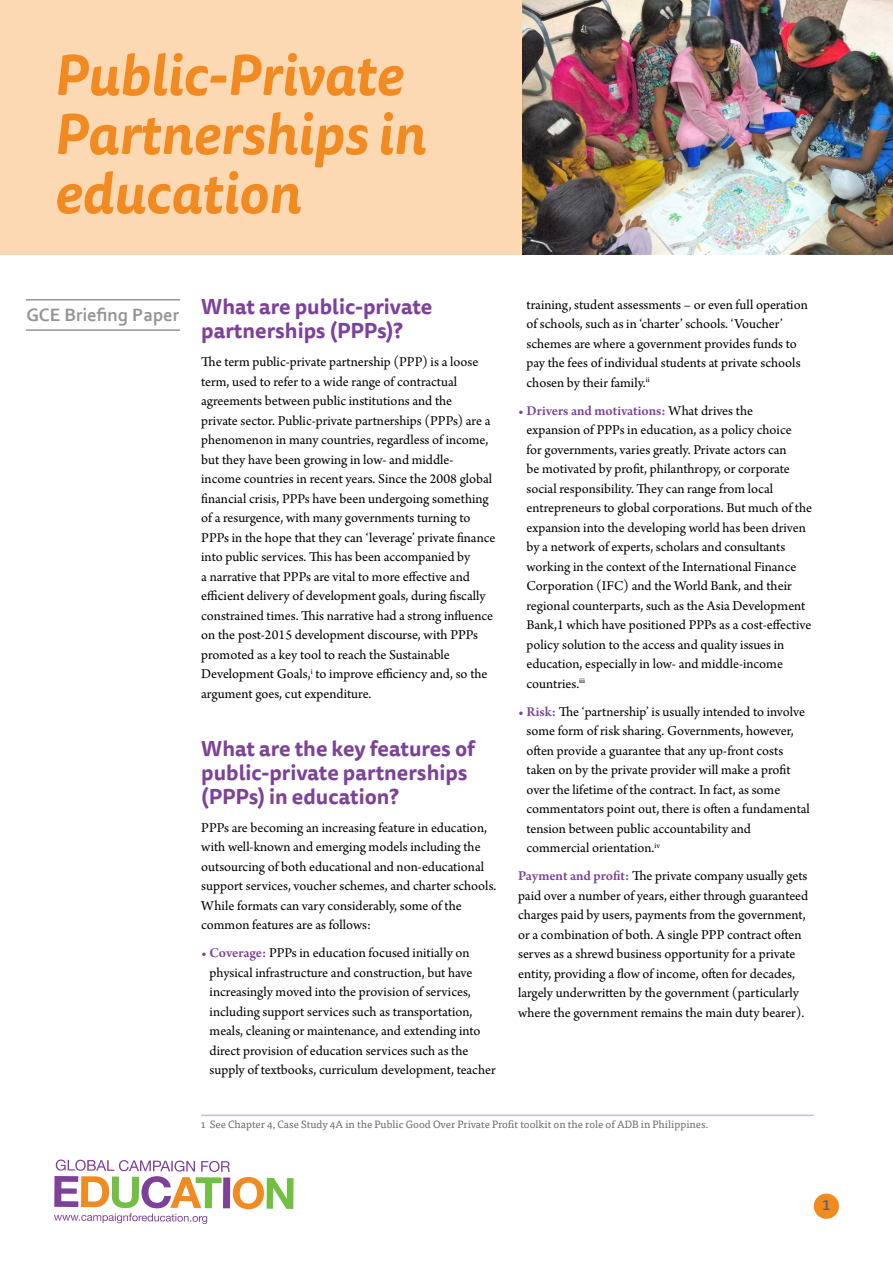
<style>
.page{position:relative;width:893px;height:1263px;background:#fff}
.page>*{position:absolute;margin:0;border:0;box-sizing:border-box;transform-origin:0 0}
.t1{font:italic 700 55.95px/59.1px "Tisa Sans Pro";color:#f18b21}
.t2{font:700 21px/24px "Tisa Sans Pro";color:#7d4199}
.t3{font:700 18.75px "Corbel";color:#939598}
.t4{font:700 15px "Corbel";color:#636466}
.t5{font:14.25px/19.5px "Arno Pro";color:#000}
.t6{font:10.5px "Tisa Pro";color:#6d6e71}
.s1{font-weight:600;color:#7d4199}
</style>
<div class="page">
<hr style="left:201px;top:1114px;width:613px;height:2px;background:#cbb9db">
<div style="left:0;top:0;width:522px;height:254px;background:#fcd8b3"></div>
<svg style="left:54px;top:1159px;width:240px;height:65px"></svg>
<div style="left:814px;top:1193px;width:25px;height:26px;background:#f18b21;border-radius:50%"></div>
<img style="left:522px;top:0;width:371px;height:254px">
<hr style="left:26px;top:329px;width:154px;height:2px;background:#939598">
<hr style="left:26px;top:299px;width:154px;height:2px;background:#939598">
<h1 class="t1" style="left:54px;top:46px;width:373px">Public-Private<br>Partnerships in education</h1>
<h3 class="t3" style="left:26px;top:303px;width:155px">GCE Briefing Paper</h3>
<h2 class="t2" style="left:201px;top:295px;width:233px">What are public-private partnerships (PPPs)?</h2>
<p class="t5" style="left:201px;top:353px;width:296px">The term public-private partnership (PPP) is a loose term, used to refer to a wide range of contractual agreements between public institutions and the<br>private sector. Public-private partnerships (PPPs) are a phenomenon in many countries, regardless of income, but they have been growing in low- and middle&shy;income countries in recent years. Since the 2008 global financial crisis, PPPs have been undergoing something of a resurgence, with many governments turning to PPPs in the hope that they can ‘leverage’ private finance into public services. This has been accompanied by<br>a narrative that PPPs are vital to more effective and efficient delivery of development goals, during fiscally constrained times. This narrative had a strong influence on the post-2015 development discourse, with PPPs promoted as a key tool to reach the Sustainable Development Goals,<sup>i</sup> to improve efficiency and, so the argument goes, cut expenditure.</p>
<h2 class="t2" style="left:201px;top:737px;width:275px">What are the key features of public-private partnerships (PPPs) in education?</h2>
<p class="t5" style="left:201px;top:819px;width:297px">PPPs are becoming an increasing feature in education, with well-known and emerging models including the outsourcing of both educational and non-educational support services, voucher schemes, and charter schools.<br>While formats can vary considerably, some of the common features are as follows:</p>
<p class="t5" style="left:210px;top:944px;width:287px;text-indent:-8px"><span class="s1">• Coverage:</span> PPPs in education focused initially on physical infrastructure and construction, but have increasingly moved into the provision of services, including support services such as transportation, meals, cleaning or maintenance, and extending into direct provision of education services such as the supply of textbooks, curriculum development, teacher</p>
<p class="t5" style="left:526px;top:295px;width:283px">training, student assessments – or even full operation of schools, such as in ‘charter’ schools. ‘Voucher’ schemes are where a government provides funds to pay the fees of individual students at private schools chosen by their family.<sup>ii</sup></p>
<p class="t5" style="left:526px;top:401px;width:287px;text-indent:-8px"><span class="s1">• Drivers and motivations:</span> What drives the<br>expansion of PPPs in education, as a policy choice<br>for governments, varies greatly. Private actors can<br>be motivated by profit, philanthropy, or corporate social responsibility. They can range from local entrepreneurs to global corporations. But much of the expansion into the developing world has been driven by a network of experts, scholars and consultants working in the context of the International Finance Corporation (IFC) and the World Bank, and their regional counterparts, such as the Asia Development Bank,1 which have positioned PPPs as a cost-effective policy solution to the access and quality issues in education, especially in low- and middle-income countries.<sup>iii</sup></p>
<p class="t5" style="left:526px;top:702px;width:285px;text-indent:-8px"><span class="s1">• Risk:</span> The ‘partnership’ is usually intended to involve some form of risk sharing. Governments, however, often provide a guarantee that any up-front costs taken on by the private provider will make a profit over the lifetime of the contract. In fact, as some commentators point out, there is often a fundamental tension between public accountability and commercial orientation.<sup>iv</sup></p>
<p class="t5" style="left:518px;top:867px;width:292px"><span class="s1">Payment and profit:</span> The private company usually gets paid over a number of years, either through guaranteed charges paid by users, payments from the government, or a combination of both. A single PPP contract often serves as a shrewd business opportunity for a private entity, providing a flow of income, often for decades, largely underwritten by the government (particularly where the government remains the main duty bearer).</p>
<p class="t6" style="left:201px;top:1116px;width:509px">1 See Chapter 4, Case Study 4A in the Public Good Over Private Profit toolkit on the role of ADB in Philippines.</p>
<p class="t4" style="left:823px;top:1196px;width:9px">1</p>
</div>
